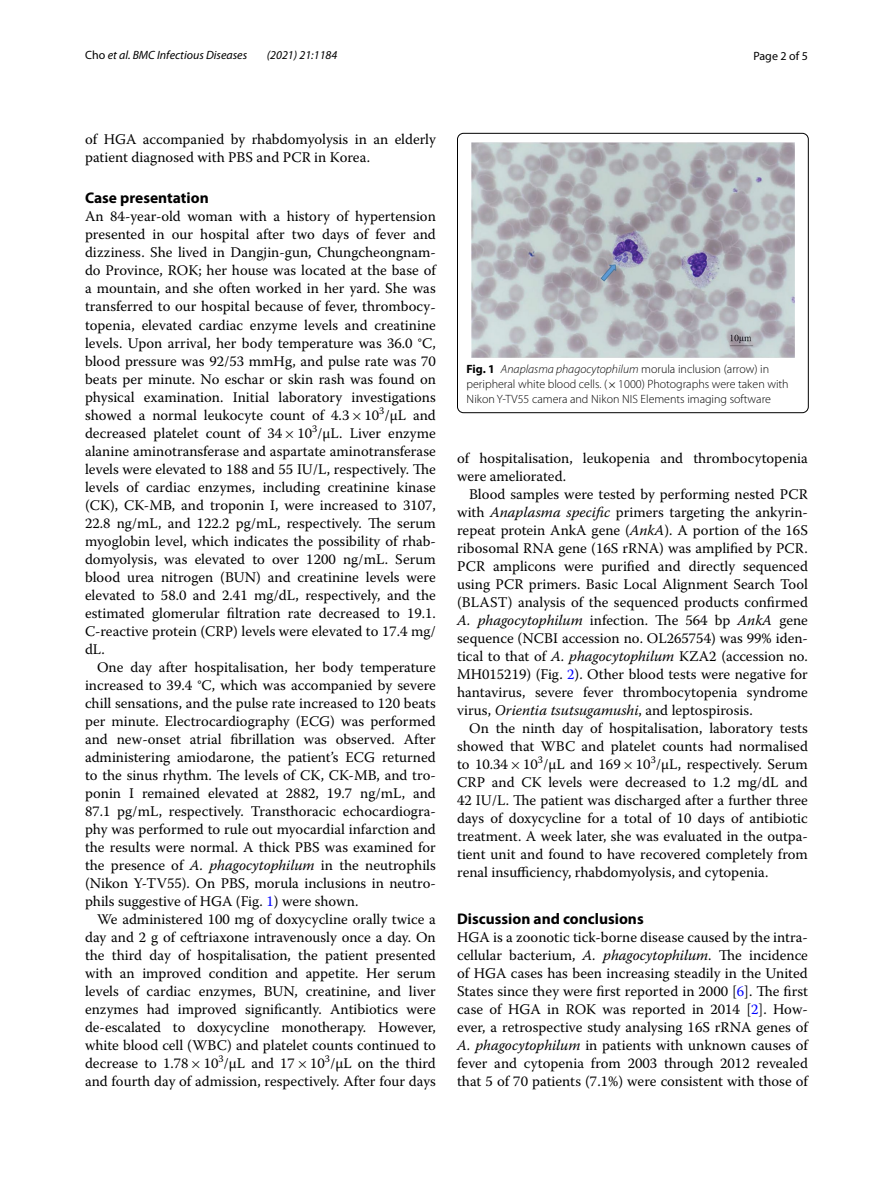
<style>
.page{position:relative;width:893px;height:1187px;background:#fff}
.page>*{position:absolute;margin:0;border:0;box-sizing:border-box;transform-origin:0 0}
.t1{font:700 15.45px "Myriad Pro";color:#000}
.t2{font:14.7px/18px "Warnock Pro";color:#000;text-align:justify}
.t3{font:300 12px/15px "Myriad Pro";color:#000}
.t4{font:italic 12px "Myriad Pro";color:#000}
.t5{font:12px "Myriad Pro";color:#000}
.s1{font-style:normal}
.s2{font-family:"MTSY"}
.s3{font-style:italic}
.s4{color:#00f}
.s5{font-weight:700}
.s6{font-family:"MTSY";font-weight:400}
</style>
<div class="page">
<img style="left:471px;top:142px;width:323px;height:216px">
<div style="left:457px;top:133px;width:351px;height:280px;border:1px solid #000;border-radius:6px"></div>
<p class="t4" style="left:85px;top:48px;width:164px"><span class="s1">Cho</span> et al. BMC Infectious Diseases</p>
<p class="t4" style="left:267px;top:48px;width:72px">(2021) 21:1184</p>
<p class="t5" style="left:753px;top:48px;width:56px">Page 2 of 5</p>
<p class="t2" style="left:85px;top:130px;width:352px">of HGA accompanied by rhabdomyolysis in an elderly patient diagnosed with PBS and PCR in Korea.</p>
<p class="t1" style="left:85px;top:188px;width:125px">Case presentation</p>
<p class="t2" style="left:85px;top:207px;width:352px">An 84-year-old woman with a history of hypertension presented in our hospital after two days of fever and dizziness. She lived in Dangjin-gun, Chungcheongnam&shy;do Province, ROK; her house was located at the base of a mountain, and she often worked in her yard. She was transferred to our hospital because of fever, thrombocy&shy;topenia, elevated cardiac enzyme levels and creatinine levels. Upon arrival, her body temperature was 36.0 °C, blood pressure was 92/53 mmHg, and pulse rate was 70 beats per minute. No eschar or skin rash was found on physical examination. Initial laboratory investigations showed a normal leukocyte count of 4.3<span class="s2">×</span> -10<sup>3</sup>/µL and decreased platelet count of 34<span class="s2">×</span> -10<sup>3</sup>/µL. Liver enzyme alanine aminotransferase and aspartate aminotransferase levels were elevated to 188 and 55 IU/L, respectively. The levels of cardiac enzymes, including creatinine kinase (CK), CK-MB, and troponin I, were increased to 3107, 22.8 ng/mL, and 122.2 pg/mL, respectively. The serum myoglobin level, which indicates the possibility of rhab&shy;domyolysis, was elevated to over 1200 ng/mL. Serum blood urea nitrogen (BUN) and creatinine levels were elevated to 58.0 and 2.41 mg/dL, respectively, and the estimated glomerular filtration rate decreased to 19.1.<br>C-reactive protein (CRP) levels were elevated to 17.4 mg/ dL.</p>
<p class="t2" style="left:85px;top:657px;width:352px;text-indent:12px">One day after hospitalisation, her body temperature increased to 39.4 °C, which was accompanied by severe chill sensations, and the pulse rate increased to 120 beats per minute. Electrocardiography (ECG) was performed and new-onset atrial fibrillation was observed. After administering amiodarone, the patient’s ECG returned to the sinus rhythm. The levels of CK, CK-MB, and tro&shy;ponin I remained elevated at 2882, 19.7 ng/mL, and 87.1 pg/mL, respectively. Transthoracic echocardiogra&shy;phy was performed to rule out myocardial infarction and the results were normal. A thick PBS was examined for the presence of <span class="s3">A. phagocytophilum</span> in the neutrophils (Nikon Y-TV55). On PBS, morula inclusions in neutro&shy;phils suggestive of HGA (Fig. <span class="s4">1</span>) were shown.</p>
<p class="t2" style="left:85px;top:909px;width:352px;text-indent:12px">We administered 100 mg of doxycycline orally twice a day and 2 g of ceftriaxone intravenously once a day. On the third day of hospitalisation, the patient presented with an improved condition and appetite. Her serum levels of cardiac enzymes, BUN, creatinine, and liver enzymes had improved significantly. Antibiotics were de-escalated to doxycycline monotherapy. However, white blood cell (WBC) and platelet counts continued to decrease to 1.78<span class="s2">×</span> -10<sup>3</sup>/µL and 17<span class="s2">×</span> -10<sup>3</sup>/µL on the third and fourth day of admission, respectively. After four days</p>
<p class="t3" style="left:466px;top:361px;width:324px"><span class="s5">Fig. 1</span> <span class="s3">Anaplasma phagocytophilum</span> morula inclusion (arrow) in peripheral white blood cells. (<span class="s6">×</span>1000) Photographs were taken with<br>Nikon Y-TV55 camera and Nikon NIS Elements imaging software</p>
<p class="t2" style="left:457px;top:449px;width:352px">of hospitalisation, leukopenia and thrombocytopenia were ameliorated.</p>
<p class="t2" style="left:457px;top:485px;width:352px;text-indent:12px">Blood samples were tested by performing nested PCR with <span class="s3">Anaplasma specific</span> primers targeting the ankyrin&shy;repeat protein AnkA gene (<span class="s3">AnkA</span>). A portion of the 16S ribosomal RNA gene (16S rRNA) was amplified by PCR.<br>PCR amplicons were purified and directly sequenced using PCR primers. Basic Local Alignment Search Tool (BLAST) analysis of the sequenced products confirmed <span class="s3">A. phagocytophilum</span> infection. The 564 bp <span class="s3">AnkA</span> gene sequence (NCBI accession no. OL265754) was 99% iden&shy;tical to that of <span class="s3">A. phagocytophilum</span> KZA2 (accession no.<br>MH015219) (Fig. <span class="s4">2</span>). Other blood tests were negative for hantavirus, severe fever thrombocytopenia syndrome virus, <span class="s3">Orientia tsutsugamushi</span>, and leptospirosis.</p>
<p class="t2" style="left:457px;top:719px;width:352px;text-indent:12px">On the ninth day of hospitalisation, laboratory tests showed that WBC and platelet counts had normalised to 10.34<span class="s2">×</span> -10<sup>3</sup>/µL and 169<span class="s2">×</span> -10<sup>3</sup>/µL, respectively. Serum CRP and CK levels were decreased to 1.2 mg/dL and 42 IU/L. The patient was discharged after a further three days of doxycycline for a total of 10 days of antibiotic treatment. A week later, she was evaluated in the outpa&shy;tient unit and found to have recovered completely from renal insufficiency, rhabdomyolysis, and cytopenia.</p>
<p class="t1" style="left:457px;top:908px;width:188px">Discussion and conclusions</p>
<p class="t2" style="left:457px;top:927px;width:352px">HGA is a zoonotic tick-borne disease caused by the intra&shy;cellular bacterium, <span class="s3">A. phagocytophilum</span>. The incidence of HGA cases has been increasing steadily in the United States since they were first reported in 2000 [<span class="s4">6</span>]. The first case of HGA in ROK was reported in 2014 [<span class="s4">2</span>]. How&shy;ever, a retrospective study analysing 16S rRNA genes of <span class="s3">A. phagocytophilum</span> in patients with unknown causes of fever and cytopenia from 2003 through 2012 revealed that 5 of 70 patients (7.1%) were consistent with those of</p>
</div>
